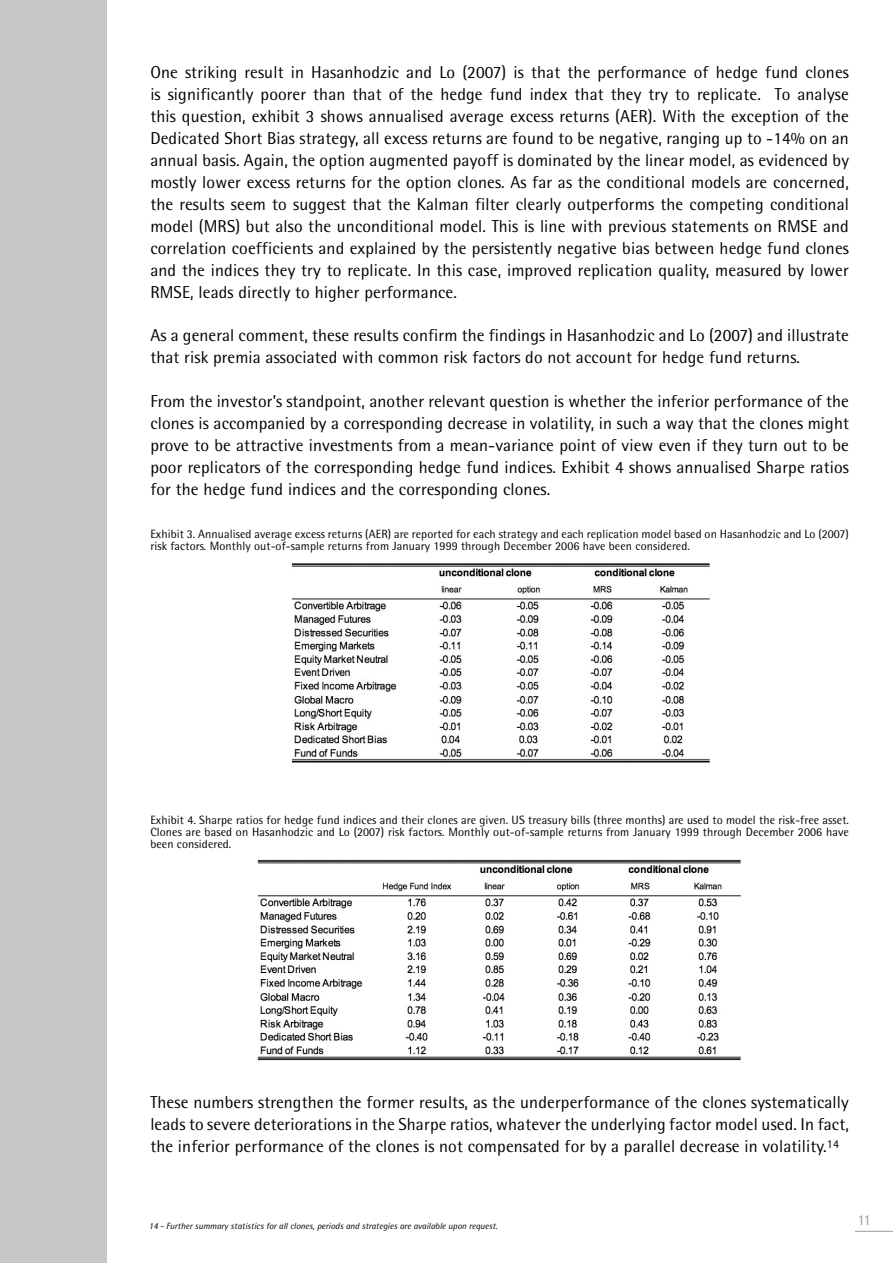
<style>
.page{position:relative;width:893px;height:1263px;background:#fff}
.page>*{position:absolute;margin:0;border:0;box-sizing:border-box;transform-origin:0 0}
.t1{font:17.25px/21.9px "Rotis Semi Sans";letter-spacing:.01em;color:#000;text-align:justify}
.t2{font:15px "Rotis Semi Sans";color:#9c9d9f}
.t3{font:12px/12px "Rotis Semi Sans";letter-spacing:.01em;color:#000}
.t4{font:italic 9px "Rotis Semi Sans";color:#000}
</style>
<div class="page">
<div style="left:0;top:0;width:106px;height:1263px;background:#c5c6c8"></div>
<img style="left:291px;top:563px;width:419px;height:200px">
<img style="left:257px;top:859px;width:484px;height:202px">
<hr style="left:855px;top:1231px;width:38px;height:1px;background:#9c9d9f">
<p class="t1" style="left:150px;top:62px;width:700px">One striking result in Hasanhodzic and Lo (2007) is that the performance of hedge fund clones is significantly poorer than that of the hedge fund index that they try to replicate. To analyse this question, exhibit 3 shows annualised average excess returns (AER). With the exception of the Dedicated Short Bias strategy, all excess returns are found to be negative, ranging up to -14% on an annual basis. Again, the option augmented payoff is dominated by the linear model, as evidenced by mostly lower excess returns for the option clones. As far as the conditional models are concerned, the results seem to suggest that the Kalman filter clearly outperforms the competing conditional model (MRS) but also the unconditional model. This is line with previous statements on RMSE and correlation coefficients and explained by the persistently negative bias between hedge fund clones and the indices they try to replicate. In this case, improved replication quality, measured by lower RMSE, leads directly to higher performance.</p>
<p class="t1" style="left:150px;top:324px;width:700px">As a general comment, these results confirm the findings in Hasanhodzic and Lo (2007) and illustrate that risk premia associated with common risk factors do not account for hedge fund returns.</p>
<p class="t1" style="left:150px;top:390px;width:700px">From the investor’s standpoint, another relevant question is whether the inferior performance of the clones is accompanied by a corresponding decrease in volatility, in such a way that the clones might prove to be attractive investments from a mean-variance point of view even if they turn out to be poor replicators of the corresponding hedge fund indices. Exhibit 4 shows annualised Sharpe ratios for the hedge fund indices and the corresponding clones.</p>
<p class="t3" style="left:150px;top:528px;width:700px">Exhibit 3. Annualised average excess returns (AER) are reported for each strategy and each replication model based on Hasanhodzic and Lo (2007) risk factors. Monthly out-of-sample returns from January 1999 through December 2006 have been considered.</p>
<p class="t3" style="left:150px;top:814px;width:700px;text-align:justify">Exhibit 4. Sharpe ratios for hedge fund indices and their clones are given. US treasury bills (three months) are used to model the risk-free asset.<br>Clones are based on Hasanhodzic and Lo (2007) risk factors. Monthly out-of-sample returns from January 1999 through December 2006 have been considered.</p>
<p class="t1" style="left:150px;top:1091px;width:700px">These numbers strengthen the former results, as the underperformance of the clones systematically leads to severe deteriorations in the Sharpe ratios, whatever the underlying factor model used. In fact, the inferior performance of the clones is not compensated for by a parallel decrease in volatility.<sup>14</sup></p>
<p class="t4" style="left:149px;top:1220px;width:350px">14 - Further summary statistics for all clones, periods and strategies are available upon request.</p>
<p class="t2" style="left:858px;top:1211px;width:15px">11</p>
</div>
